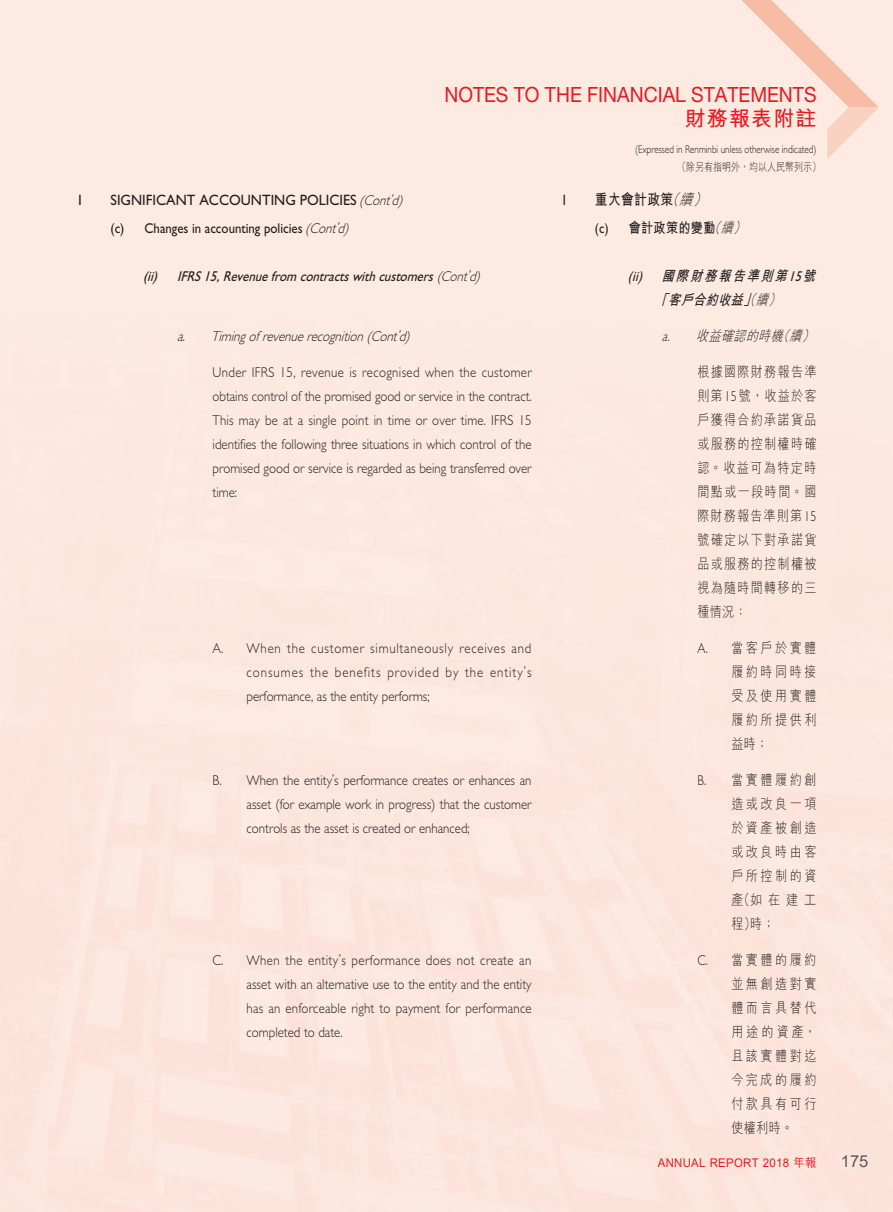
<style>
.page{position:relative;width:893px;height:1212px;background:#fff}
.page>*{position:absolute;margin:0;border:0;box-sizing:border-box;transform-origin:0 0}
.t1{font:21px "Helvetica Neue LT Std";color:#e51a23;scale:.92 1}
.t2{font:700 21px "M Hei HK";letter-spacing:.055em;color:#e51a23}
.t3{font:16.5px "Arial";color:#57585a}
._3__標題{font:15px "Gill Sans Std";color:#231f20;scale:.95 1}
._8__標題---C{font:700 15px "M Hei HK";letter-spacing:.03em;color:#231f20;scale:.85 1}
._8__標題---C-2{font:15px "Gill Sans Std";color:#231f20;scale:.85 1}
._1__內文{font:300 14.25px/24px "Gill Sans Std";color:#231f20;text-align:justify;scale:.9 1}
._6__內文---C{font:300 14.25px/24px "M Hei HK";letter-spacing:.205em;color:#231f20;text-align:justify;scale:.85 1}
._1__內文-2{font:italic 14.25px "Gill Sans Std";color:#231f20;scale:.9 1}
._4__副標題{font:14.25px "Gill Sans Std";color:#231f20;scale:.9 1}
._1__內文-3{font:italic 300 14.25px "Gill Sans Std";color:#231f20;scale:.9 1}
._6__內文---C-2{font:italic 700 14.25px/24px "M Hei HK";color:#231f20;text-align:center;scale:.85 1}
._9___副標題---C{font:700 14.25px "M Hei HK";letter-spacing:.03em;color:#231f20;scale:.85 1}
._6__內文---C-3{font:italic 300 14.25px "M Hei HK";color:#231f20;scale:.85 1}
.t4{font:500 12px "M Hei HK";letter-spacing:.03em;color:#e51a23;scale:.95 1}
.t5{font:300 11.25px "Gill Sans Std";color:#231f20;scale:.8 1}
.t6{font:300 11.25px "M Hei HK";color:#231f20;scale:.8 1}
.s1{font-weight:300;font-style:italic;font-size:14.25px}
.s2{font-weight:300;font-style:italic}
.s3{font-weight:300}
.s4{font-family:"Gill Sans Std";font-weight:400}
.s5{font-family:"Gill Sans Std"}
.s6{font-size:14.1px}
</style>
<div class="page">
<svg style="left:720px;top:0;width:159px;height:159px;background:#fce2d7"></svg>
<h1 class="t1" style="left:444px;top:82px;width:406px">NOTES TO THE FINANCIAL STATEMENTS</h1>
<h1 class="t2" style="left:685px;top:103px;width:133px">財務報表附註</h1>
<p class="t5" style="left:635px;top:143px;width:228px">(Expressed in Renminbi unless otherwise indicated)</p>
<p class="t6" style="left:677px;top:162px;width:181px">（除另有指明外，均以人民幣列示）</p>
<p class="_3__標題" style="left:77px;top:191px;width:9px">1</p>
<p class="_3__標題" style="left:111px;top:191px;width:313px">SIGNIFICANT ACCOUNTING POLICIES <span class="s1">(Cont’d)</span></p>
<p class="_4__副標題" style="left:111px;top:220px;width:270px">(c) Changes in accounting policies <span class="s2">(Cont’d)</span></p>
<p class="_1__內文-2" style="left:143px;top:268px;width:380px">(ii) IFRS15,Revenuefrom contractswithcustomers <span class="s3">(Cont’d)</span></p>
<p class="_1__內文-3" style="left:177px;top:328px;width:265px">a. Timingof revenuerecognition(Cont’d)</p>
<p class="_1__內文" style="left:213px;top:360px;width:356px">Under IFRS 15, revenue is recognised when the customer obtains control of the promised good or service in the contract.<br>This may be at a single point in time or over time. IFRS 15 identifies the following three situations in which control of the promised good or service is regarded as being transferred over time:</p>
<p class="_1__內文" style="left:247px;top:636px;width:318px;text-indent:-34px">A. When the customer simultaneously receives and consumes the benefits provided by the entity’s performance, as the entity performs;</p>
<p class="_1__內文" style="left:247px;top:768px;width:318px;text-indent:-34px">B. When the entity’s performance creates or enhances an asset (for example work in progress) that the customer controls as the asset is created or enhanced;</p>
<p class="_1__內文" style="left:247px;top:948px;width:318px;text-indent:-34px">C. When the entity’s performance does not create an asset with an alternative use to the entity and the entity has an enforceable right to payment for performance completed to date.</p>
<p class="_8__標題---C-2" style="left:561px;top:191px;width:9px">1</p>
<p class="_8__標題---C" style="left:595px;top:188px;width:137px">重大會計政策<span class="s2">（續）</span></p>
<p class="_9___副標題---C" style="left:595px;top:217px;width:183px"><span class="s4">(c)</span> 會計政策的變動<span class="s2">（續）</span></p>
<p class="_6__內文---C-2" style="left:628px;top:262px;width:227px"><span class="s4">(ii)</span> 國際財務報告準則第<span class="s4">15</span>號「客戶合約收益」<span class="s3">（續）</span></p>
<p class="_6__內文---C-3" style="left:662px;top:328px;width:185px"><span class="s5">a.</span> 收益確認的時機<span class="s6">（續）</span></p>
<p class="_6__內文---C" style="left:697px;top:360px;width:142px">根據國際財務報告準則第<span class="s5">15</span>號，收益於客戶獲得合約承諾貨品或服務的控制權時確認。收益可為特定時間點或一段時間。國際財務報告準則第<span class="s5">15</span>號確定以下對承諾貨品或服務的控制權被視為隨時間轉移的三種情況：</p>
<p class="_6__內文---C" style="left:731px;top:636px;width:102px;text-indent:-34px"><span class="s5">A.</span> 當客戶於實體履約時同時接受及使用實體履約所提供利益時；</p>
<p class="_6__內文---C" style="left:731px;top:768px;width:102px;text-indent:-34px"><span class="s5">B.</span> 當實體履約創造或改良一項於資產被創造或改良時由客戶所控制的資產（如在建工程）時；</p>
<p class="_6__內文---C" style="left:731px;top:948px;width:102px;text-indent:-34px"><span class="s5">C.</span> 當實體的履約並無創造對實體而言具替代用途的資產，且該實體對迄今完成的履約付款具有可行使權利時。</p>
<p class="t4" style="left:658px;top:1154px;width:169px">ANNUAL REPORT 2018 年報</p>
<p class="t3" style="left:841px;top:1150px;width:29px">175</p>
</div>
